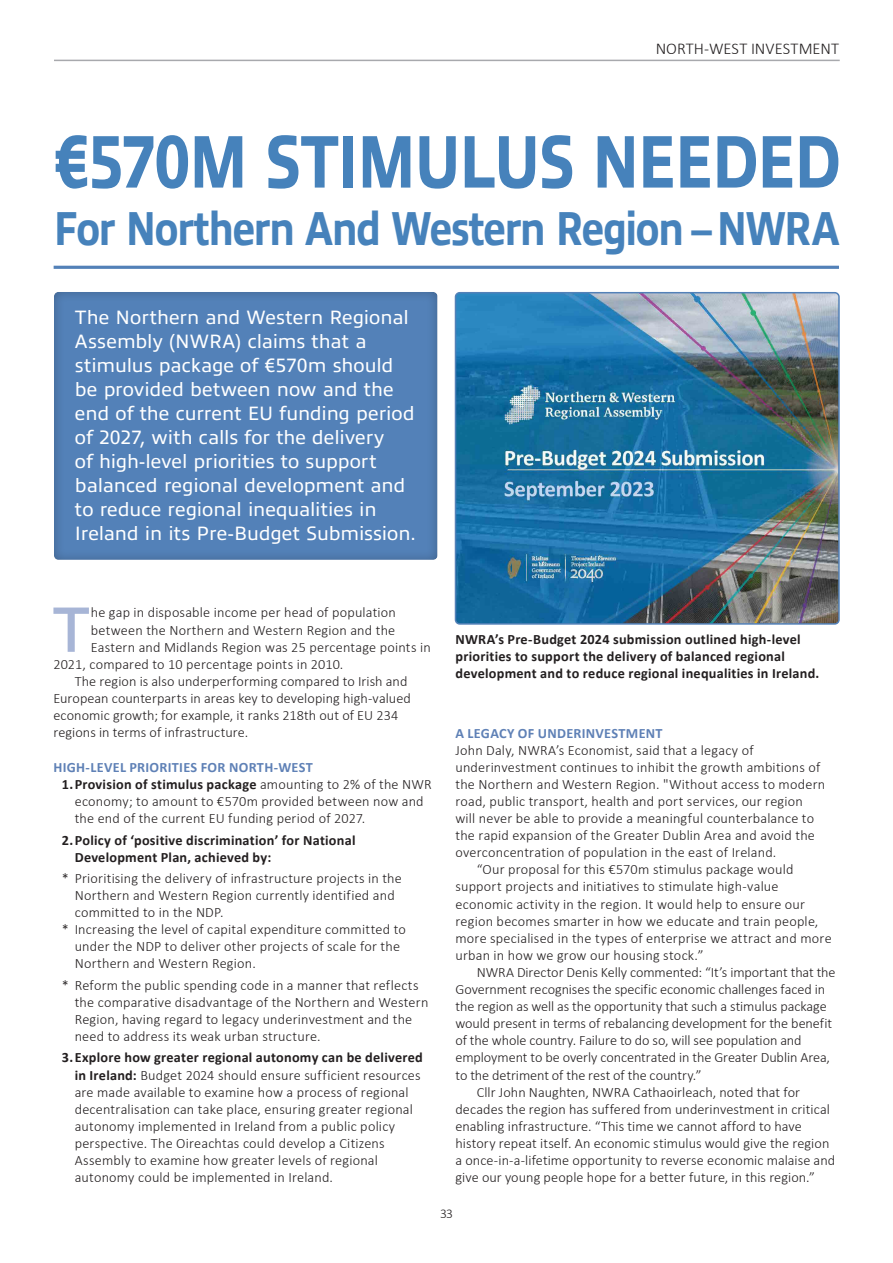
<style>
.page{position:relative;width:893px;height:1263px;background:#fff}
.page>*{position:absolute;margin:0;border:0;box-sizing:border-box;transform-origin:0 0}
.t1{font:800 75px "Allumi Std";letter-spacing:-.04em;color:#4682bb;scale:.82 1}
.Drop_Cap{font:600 64.65px "Allumi Std";color:#a7b5d6;scale:.95 1}
.t2{font:800 48px "Allumi Std";letter-spacing:-.04em;color:#4682bb;scale:.82 1}
.t3{font:19.5px/24px "Allumi Std";color:#fff}
.t4{font:300 16.5px "Calibri";color:#231f20}
.Drop_Cap-2{font:300 14.25px/17.1px "Calibri";letter-spacing:.01em;color:#231f20}
.Drop_Cap-3{font:300 14.25px/17.1px "Calibri";letter-spacing:-.01em;color:#231f20}
.Captions_New{font:700 14.25px/17.1px "Calibri";letter-spacing:.015em;color:#231f20}
.t5{font:700 14.25px "Calibri";letter-spacing:.02em;color:#5f81b6}
.t6{font:300 13.5px "Calibri";color:#231f20}
.s1{font-weight:700}
</style>
<div class="page">
<div style="left:51px;top:290px;width:387px;height:271px;background:#5381b8"></div>
<hr style="left:54px;top:60px;width:786px;height:1px;background:#a8a9ad">
<img style="left:458px;top:295px;width:379px;height:327px">
<div style="left:455px;top:292px;width:385px;height:333px;border:2px solid #5381b8;border-radius:4px"></div>
<hr style="left:54px;top:266px;width:785px;height:3px;background:#5381b8">
<p class="t4" style="left:656px;top:39px;width:185px">NORTH-WEST INVESTMENT</p>
<p class="t1" style="left:54px;top:121px;width:962px">€570M STIMULUS NEEDED</p>
<p class="t2" style="left:54px;top:202px;width:960px">For Northern And Western Region – NWRA</p>
<p class="t3" style="left:75px;top:305px;width:343px">The Northern and Western Regional Assembly (NWRA) claims that a stimulus package of €570m should be provided between now and the end of the current EU funding period of 2027, with calls for the delivery<br>of high-level priorities to support balanced regional development and to reduce regional inequalities in Ireland in its Pre-Budget Submission.</p>
<p class="Drop_Cap" style="left:52px;top:594px;width:41px">T</p>
<p class="Drop_Cap-2" style="left:91px;top:604px;width:307px">he gap in disposable income per head of population</p>
<p class="Drop_Cap-2" style="left:91px;top:621px;width:306px">between the Northern and Western Region and the</p>
<p class="Drop_Cap-2" style="left:91px;top:638px;width:341px">Eastern and Midlands Region was 25 percentage points in</p>
<p class="Drop_Cap-2" style="left:53px;top:656px;width:292px">2021, compared to 10 percentage points in 2010.</p>
<p class="Drop_Cap-2" style="left:53px;top:673px;width:359px;text-indent:21px">The region is also underperforming compared to Irish and European counterparts in areas key to developing high-valued economic growth; for example, it ranks 218th out of EU 234 regions in terms of infrastructure.</p>
<p class="t5" style="left:53px;top:757px;width:261px">HIGH-LEVEL PRIORITIES FOR NORTH-WEST</p>
<p class="Drop_Cap-2" style="left:75px;top:775px;width:358px;text-indent:-13px"><span class="s1">1.Provision of stimulus package</span> amounting to 2% of the NWR economy; to amount to €570m provided between now and the end of the current EU funding period of 2027.</p>
<p class="Captions_New" style="left:75px;top:831px;width:282px;text-indent:-13px">2.Policy of ‘positive discrimination’ for National<br>Development Plan, achieved by:</p>
<p class="Drop_Cap-2" style="left:75px;top:869px;width:329px;text-indent:-13px">* Prioritising the delivery of infrastructure projects in the<br>Northern and Western Region currently identified and committed to in the NDP.</p>
<p class="Drop_Cap-2" style="left:75px;top:921px;width:333px;text-indent:-13px">* Increasing the level of capital expenditure committed to under the NDP to deliver other projects of scale for the<br>Northern and Western Region.</p>
<p class="Drop_Cap-2" style="left:75px;top:976px;width:355px;text-indent:-13px">* Reform the public spending code in a manner that reflects the comparative disadvantage of the Northern and Western Region, having regard to legacy underinvestment and the need to address its weak urban structure.</p>
<p class="Drop_Cap-2" style="left:75px;top:1049px;width:350px;text-indent:-13px"><span class="s1">3.Explore how greater regional autonomy can be delivered in Ireland:</span> Budget 2024 should ensure sufficient resources are made available to examine how a process of regional decentralisation can take place, ensuring greater regional autonomy implemented in Ireland from a public policy perspective. The Oireachtas could develop a Citizens Assembly to examine how greater levels of regional autonomy could be implemented in Ireland.</p>
<p class="Captions_New" style="left:455px;top:630px;width:365px">NWRA’s Pre-Budget 2024 submission outlined high-level priorities to support the delivery of balanced regional development and to reduce regional inequalities in Ireland.</p>
<p class="t5" style="left:455px;top:723px;width:209px">A LEGACY OF UNDERINVESTMENT</p>
<p class="Drop_Cap-2" style="left:455px;top:741px;width:371px">John Daly, NWRA’s Economist, said that a legacy of underinvestment continues to inhibit the growth ambitions of the Northern and Western Region. "Without access to modern road, public transport, health and port services, our region will never be able to provide a meaningful counterbalance to the rapid expansion of the Greater Dublin Area and avoid the overconcentration of population in the east of Ireland.</p>
<p class="Drop_Cap-2" style="left:455px;top:861px;width:378px;text-indent:21px">“Our proposal for this €570m stimulus package would support projects and initiatives to stimulate high-value economic activity in the region. It would help to ensure our region becomes smarter in how we educate and train people, more specialised in the types of enterprise we attract and more urban in how we grow our housing stock.”</p>
<p class="Drop_Cap-3" style="left:455px;top:963px;width:382px;text-indent:21px">NWRA Director Denis Kelly commented: “It’s important that the Government recognises the specific economic challenges faced in the region as well as the opportunity that such a stimulus package would present in terms of rebalancing development for the benefit of the whole country. Failure to do so, will see population and employment to be overly concentrated in the Greater Dublin Area, to the detriment of the rest of the country.”</p>
<p class="Drop_Cap-2" style="left:455px;top:1083px;width:381px;text-indent:21px">Cllr John Naughten, NWRA Cathaoirleach, noted that for decades the region has suffered from underinvestment in critical enabling infrastructure. “This time we cannot afford to have history repeat itself. An economic stimulus would give the region a once-in-a-lifetime opportunity to reverse economic malaise and give our young people hope for a better future, in this region.”</p>
<p class="t6" style="left:440px;top:1205px;width:14px">33</p>
</div>
